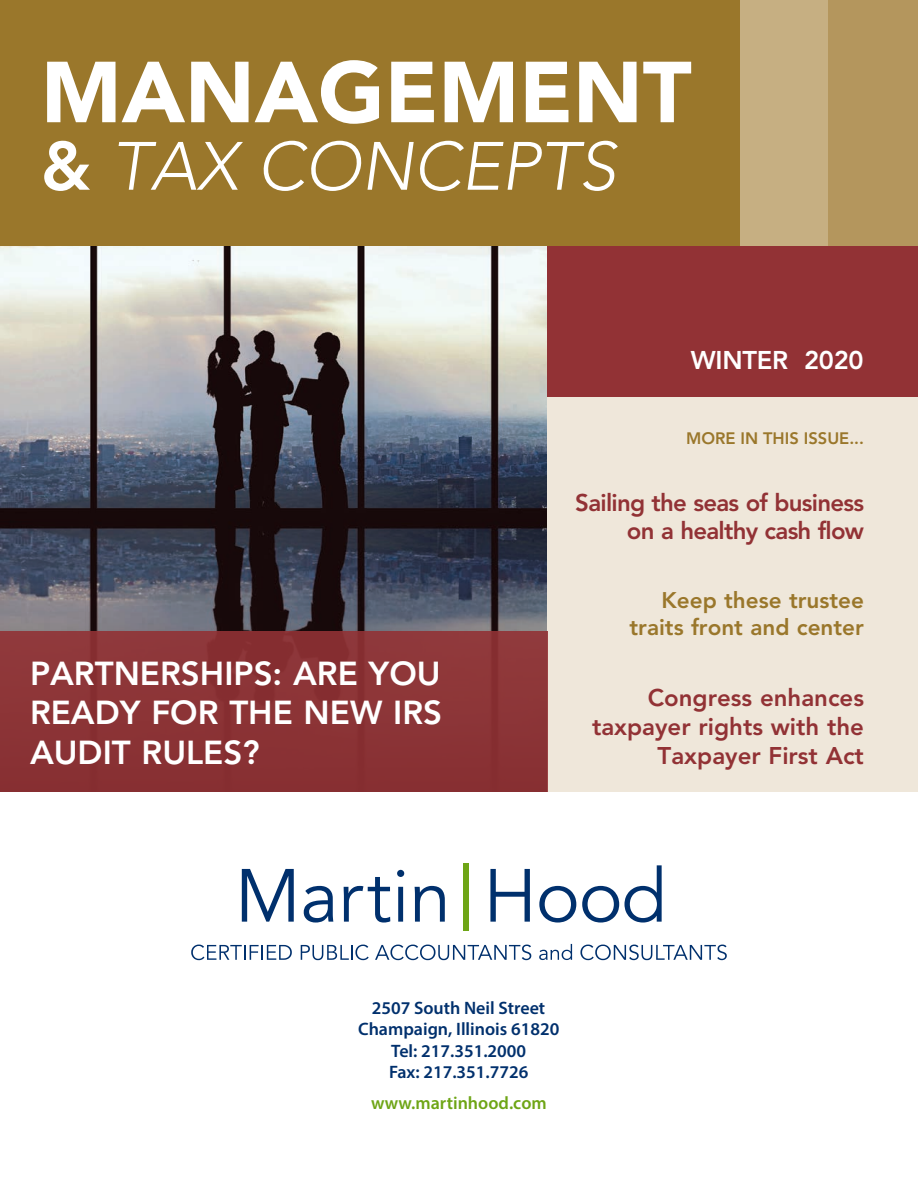
<style>
.page{position:relative;width:918px;height:1188px;background:#fff}
.page>*{position:absolute;margin:0;border:0;box-sizing:border-box;transform-origin:0 0}
.t1{font:900 85.5px "Avenir LT Std";color:#fff}
.t2{font:italic 300 67.5px "Avenir LT Std";color:#fff}
.t3{font:800 33px/39.6px "Avenir LT Std";color:#fff;text-align:justify}
.t4{font:800 25.5px "Avenir LT Std";letter-spacing:-.01em;color:#fff}
.t5{font:800 24px/28.8px "Avenir LT Std";color:#923235;text-align:right}
.t6{font:800 24px/28.8px "Avenir LT Std";letter-spacing:-.03em;color:#923235;text-align:right}
.t7{font:800 22.5px/27px "Avenir LT Std";color:#9a772b;text-align:right}
.t8{font:600 18px/21.6px "Myriad Pro";color:#00306d;text-align:center}
.t9{font:600 18px "Myriad Pro";color:#6ea516}
.t10{font:800 16.5px "Avenir LT Std";color:#9a772b}
.s1{font-weight:800;font-style:normal}
</style>
<div class="page">
<img style="left:0;top:245px;width:547px;height:387px">
<div style="left:547px;top:0;width:371px;height:398px;background:#923235"></div>
<div style="left:547px;top:398px;width:371px;height:394px;background:#efe7da"></div>
<div style="left:0;top:632px;width:547px;height:160px;background:#8b3336"></div>
<div style="left:0;top:0;width:741px;height:245px;background:#9a772b"></div>
<div style="left:741px;top:0;width:177px;height:245px;background:#c6af82"></div>
<div style="left:828px;top:0;width:90px;height:245px;background:#b4965d"></div>
<svg style="left:191px;top:945px;width:101px;height:15px"></svg>
<svg style="left:301px;top:945px;width:68px;height:15px"></svg>
<svg style="left:375px;top:945px;width:156px;height:15px"></svg>
<svg style="left:539px;top:944px;width:33px;height:16px"></svg>
<svg style="left:580px;top:945px;width:147px;height:15px"></svg>
<svg style="left:242px;top:869px;width:52px;height:53px"></svg>
<svg style="left:304px;top:886px;width:29px;height:37px"></svg>
<svg style="left:344px;top:877px;width:46px;height:46px"></svg>
<svg style="left:397px;top:870px;width:7px;height:52px"></svg>
<svg style="left:415px;top:886px;width:30px;height:36px"></svg>
<svg style="left:490px;top:869px;width:40px;height:53px"></svg>
<svg style="left:539px;top:886px;width:37px;height:37px"></svg>
<svg style="left:582px;top:865px;width:80px;height:58px"></svg>
<div style="left:463px;top:863px;width:6px;height:67px;background:#6ea516"></div>
<h1 class="t1" style="left:41px;top:41px;width:652px">MANAGEMENT</h1>
<h2 class="t2" style="left:41px;top:127px;width:577px"><span class="s1">&amp;</span> TAX CONCEPTS</h2>
<h3 class="t4" style="left:691px;top:345px;width:174px">WINTER 2020</h3>
<p class="t10" style="left:686px;top:429px;width:179px">MORE IN THIS ISSUE...</p>
<h3 class="t6" style="left:575px;top:488px;width:290px">Sailing the seas of business on a healthy cash flow</h3>
<h3 class="t3" style="left:30px;top:654px;width:414px">PARTNERSHIPS: ARE YOU READY FOR THE NEW IRS AUDIT RULES?</h3>
<p class="t7" style="left:630px;top:587px;width:236px">Keep these trustee traits front and center</p>
<h3 class="t5" style="left:592px;top:683px;width:273px">Congress enhances taxpayer rights with the<br>Taxpayer First Act</h3>
<p class="t8" style="left:358px;top:996px;width:203px">2507 South Neil Street<br>Champaign, Illinois 61820<br>Tel: 217.351.2000<br>Fax: 217.351.7726</p>
<p class="t9" style="left:371px;top:1091px;width:177px">www.martinhood.com</p>
</div>
